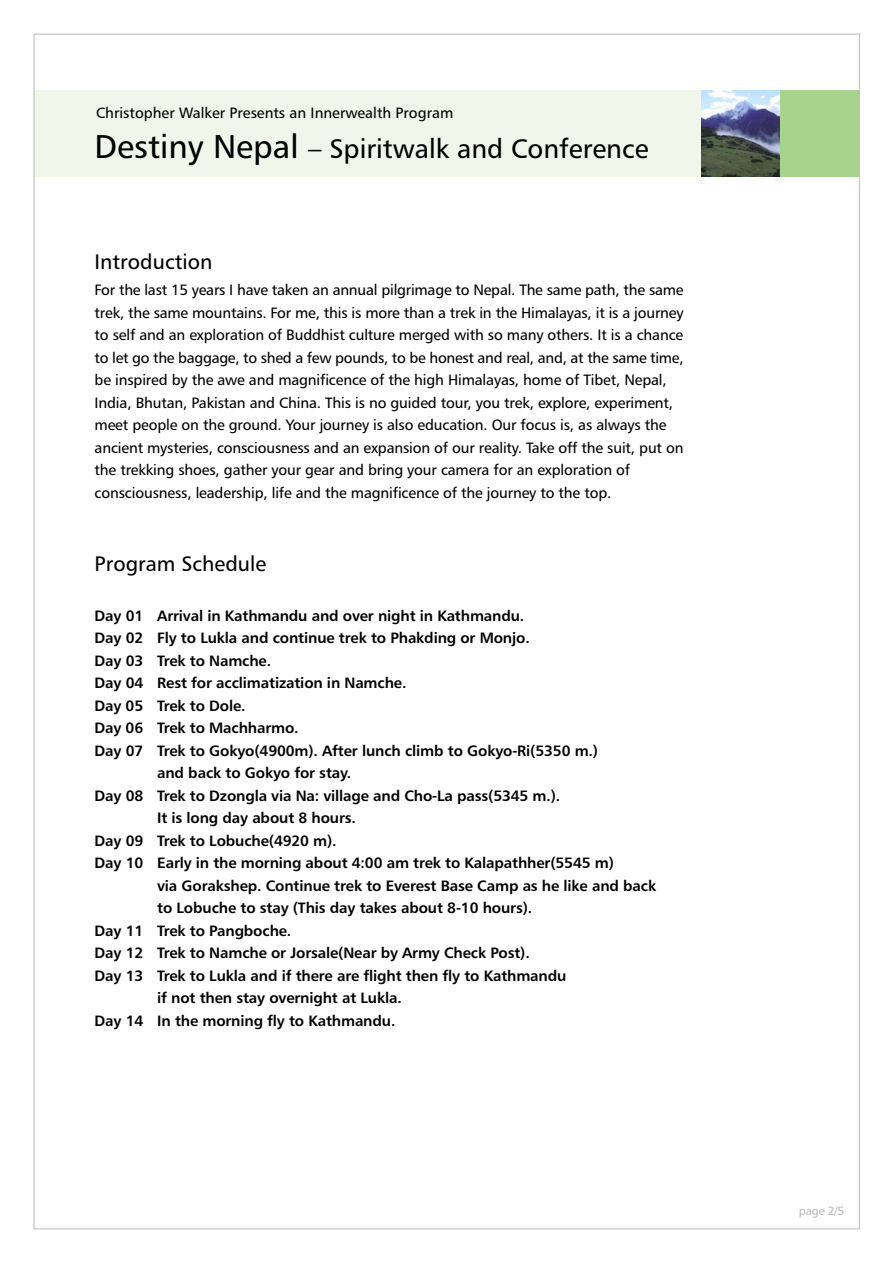
<style>
.page{position:relative;width:893px;height:1263px;background:#fff}
.page>*{position:absolute;margin:0;border:0;box-sizing:border-box;transform-origin:0 0}
.t1{font:27px "Humanist 777 BT Roman B";color:#000}
.t2{font:21px "Humanist 777 BT Roman B";color:#000}
.t3{font:15px/22.5px "Humanist 777 BT Roman B";letter-spacing:-.01em;color:#000}
.t4{font:15px "Humanist 777 BT Bold B";letter-spacing:-.01em;color:#000}
.t5{font:12px "Humanist 777 BT Roman B";color:#bababa}
.s1{font-size:33px}
</style>
<div class="page">
<div style="left:34px;top:91px;width:667px;height:86px;background:#f0f6ea"></div>
<img style="left:701px;top:91px;width:79px;height:86px">
<div style="left:780px;top:91px;width:79px;height:86px;background:#a6d38d"></div>
<p class="t3" style="left:96px;top:101px;width:358px">Christopher Walker Presents an Innerwealth Program</p>
<h1 class="t1" style="left:95px;top:131px;width:555px"><span class="s1">Destiny Nepal</span> – Spiritwalk and Conference</h1>
<h2 class="t2" style="left:95px;top:248px;width:119px">Introduction</h2>
<p class="t3" style="left:95px;top:279px;width:590px">For the last 15 years I have taken an annual pilgrimage to Nepal. The same path, the same trek, the same mountains. For me, this is more than a trek in the Himalayas, it is a journey to self and an exploration of Buddhist culture merged with so many others. It is a chance to let go the baggage, to shed a few pounds, to be honest and real, and, at the same time, be inspired by the awe and magnificence of the high Himalayas, home of Tibet, Nepal, India, Bhutan, Pakistan and China. This is no guided tour, you trek, explore, experiment, meet people on the ground. Your journey is also education. Our focus is, as always the ancient mysteries, consciousness and an expansion of our reality. Take off the suit, put on the trekking shoes, gather your gear and bring your camera for an exploration of consciousness, leadership, life and the magnificence of the journey to the top.</p>
<h2 class="t2" style="left:95px;top:551px;width:173px">Program Schedule</h2>
<p class="t4" style="left:95px;top:606px;width:431px">Day 01 Arrival in Kathmandu and over night in Kathmandu.</p>
<p class="t4" style="left:95px;top:629px;width:436px">Day 02 Fly to Lukla and continue trek to Phakding or Monjo.</p>
<p class="t4" style="left:95px;top:651px;width:178px">Day 03 Trek to Namche.</p>
<p class="t4" style="left:95px;top:674px;width:313px">Day 04 Rest for acclimatization in Namche.</p>
<p class="t4" style="left:95px;top:696px;width:152px">Day 05 Trek to Dole.</p>
<p class="t4" style="left:95px;top:719px;width:205px">Day 06 Trek to Machharmo.</p>
<p class="t4" style="left:95px;top:741px;width:505px">Day 07 Trek to Gokyo(4900m). After lunch climb to Gokyo-Ri(5350 m.)</p>
<p class="t4" style="left:157px;top:764px;width:196px">and back to Gokyo for stay.</p>
<p class="t4" style="left:95px;top:786px;width:467px">Day 08 Trek to Dzongla via Na: village and Cho-La pass(5345 m.).</p>
<p class="t4" style="left:157px;top:809px;width:200px">It is long day about 8 hours.</p>
<p class="t4" style="left:95px;top:831px;width:243px">Day 09 Trek to Lobuche(4920 m).</p>
<p class="t4" style="left:95px;top:854px;width:521px">Day 10 Early in the morning about 4:00 am trek to Kalapathher(5545 m)</p>
<p class="t4" style="left:157px;top:876px;width:500px">via Gorakshep. Continue trek to Everest Base Camp as he like and back</p>
<p class="t4" style="left:157px;top:899px;width:376px">to Lobuche to stay (This day takes about 8-10 hours).</p>
<p class="t4" style="left:95px;top:921px;width:198px">Day 11 Trek to Pangboche.</p>
<p class="t4" style="left:95px;top:944px;width:436px">Day 12 Trek to Namche or Jorsale(Near by Army Check Post).</p>
<p class="t4" style="left:95px;top:966px;width:473px">Day 13 Trek to Lukla and if there are flight then fly to Kathmandu</p>
<p class="t4" style="left:157px;top:989px;width:246px">if not then stay overnight at Lukla.</p>
<p class="t4" style="left:95px;top:1011px;width:302px">Day 14 In the morning fly to Kathmandu.</p>
<p class="t5" style="left:798px;top:1204px;width:47px">page 2/5</p>
</div>
